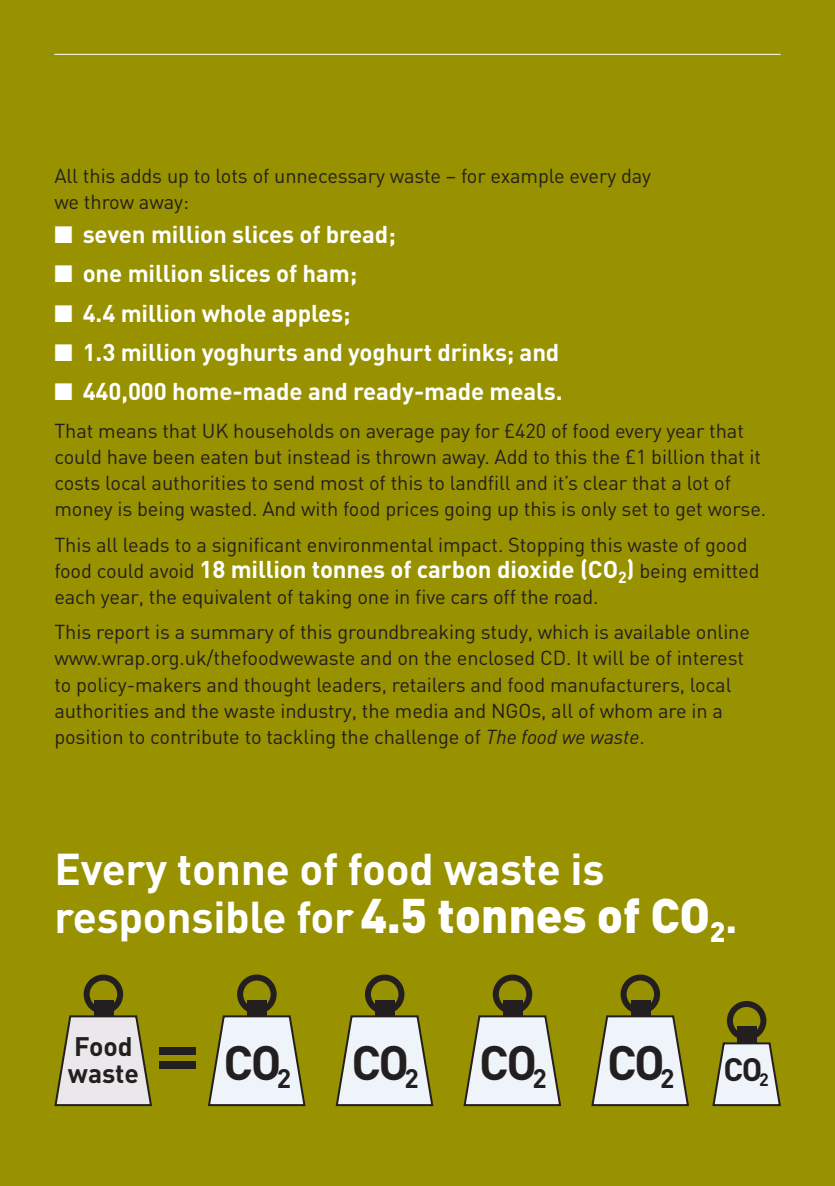
<style>
.page{position:relative;width:835px;height:1186px;background:#fff}
.page>*{position:absolute;margin:0;border:0;box-sizing:border-box;transform-origin:0 0}
.t1{font:700 47.8px "DIN";letter-spacing:-.05em;color:#231f20}
.t2{font:700 44px/48px "DIN";letter-spacing:-.005em;color:#fff}
.t3{font:700 32px "DIN";color:#231f20}
.t4{font:700 26.6px/26.6px "DIN";color:#231f20}
.t5{font:700 24px "DIN";letter-spacing:-.005em;color:#fff}
.t6{font:20px/26px "DIN";letter-spacing:-.005em;color:#231f20}
.s1{font-weight:400;font-size:20px;color:#231f20}
.s2{font-style:italic}
.s3{font-weight:900;font-size:48px}
</style>
<div class="page">
<div style="left:0;top:0;width:834px;height:1186px;background:#989100"></div>
<p class="t6" style="left:54px;top:163px;width:598px">All this adds up to lots of unnecessary waste – for example every day we throw away:</p>
<p class="t5" style="left:54px;top:221px;width:343px">■ seven million slices of bread;</p>
<p class="t5" style="left:54px;top:260px;width:304px">■ one million slices of ham;</p>
<p class="t5" style="left:54px;top:299px;width:298px">■ 4.4 million whole apples;</p>
<p class="t5" style="left:54px;top:339px;width:506px">■ 1.3 million yoghurts and yoghurt drinks; and</p>
<p class="t5" style="left:54px;top:378px;width:509px">■ 440,000 home-made and ready-made meals.</p>
<p class="t6" style="left:54px;top:418px;width:713px">That means that UK households on average pay for £420 of food every year that could have been eaten but instead is thrown away. Add to this the £1 billion that it costs local authorities to send most of this to landfill and it’s clear that a lot of money is being wasted. And with food prices going up this is only set to get worse.</p>
<p class="t6" style="left:54px;top:532px;width:694px">This all leads to a significant environmental impact. Stopping this waste of good</p>
<p class="t5" style="left:54px;top:555px;width:706px"><span class="s1">food could avoid</span> 18 million tonnes of carbon dioxide (CO<sub>2</sub>) <span class="s1">being emitted</span></p>
<p class="t6" style="left:54px;top:579px;width:697px;line-height:36px">each year, the equivalent of taking one in five cars off the road.<br>This report is a summary of this groundbreaking study, which is available online</p>
<p class="t6" style="left:54px;top:646px;width:691px">www.wrap.org.uk/thefoodwewaste and on the enclosed CD. It will be of interest to policy-makers and thought leaders, retailers and food manufacturers, local authorities and the waste industry, the media and NGOs, all of whom are in a position to contribute to tackling the challenge of <span class="s2">The food we waste</span>.</p>
<h2 class="t2" style="left:54px;top:846px;width:684px">Every tonne of food waste is responsible for<span class="s3">4.5 tonnes of CO</span><sub>2</sub>.</h2>
<h3 class="t4" style="left:68px;top:1034px;width:73px">Food waste</h3>
<h1 class="t1" style="left:223px;top:1035px;width:69px">CO<sub>2</sub></h1>
<h1 class="t1" style="left:351px;top:1035px;width:69px">CO<sub>2</sub></h1>
<h1 class="t1" style="left:479px;top:1035px;width:69px">CO<sub>2</sub></h1>
<h1 class="t1" style="left:607px;top:1035px;width:69px">CO<sub>2</sub></h1>
<h3 class="t3" style="left:723px;top:1051px;width:47px">CO<sub>2</sub></h3>
</div>
